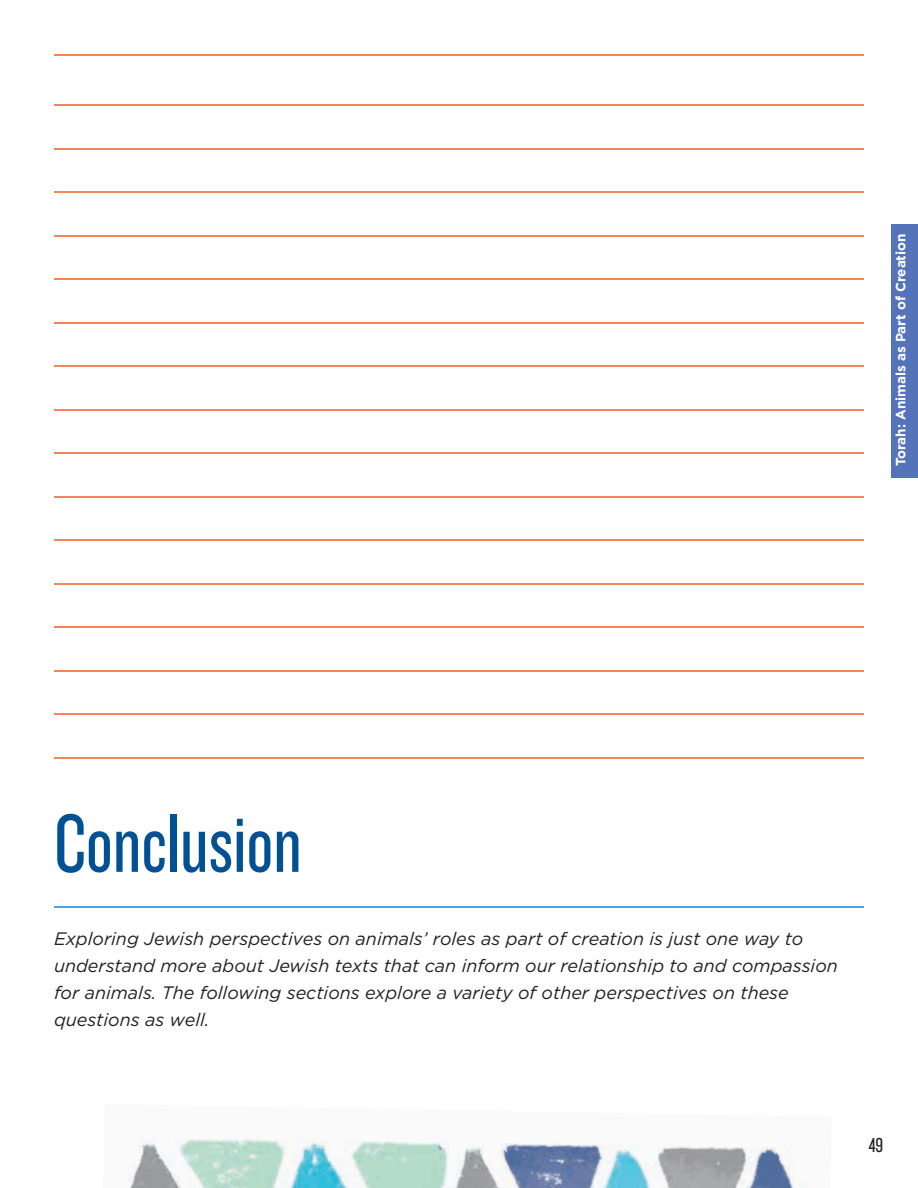
<style>
.page{position:relative;width:918px;height:1188px;background:#fff}
.page>*{position:absolute;margin:0;border:0;box-sizing:border-box;transform-origin:0 0}
.t1{font:85.65px "Knockout HTF28 Junior Featherwt";color:#005193}
.t2{font:21px "Knockout HTF28 Junior Featherwt";color:#231f20}
.t3{font:italic 18px/27px "Gotham";color:#231f20}
.t4{font:700 13.5px "Gotham";color:#fff}
</style>
<div class="page">
<hr style="left:54px;top:148px;width:810px;height:1px;background:#f5855b">
<hr style="left:54px;top:409px;width:810px;height:1px;background:#f5855b">
<hr style="left:54px;top:365px;width:810px;height:2px;background:#f5855b">
<hr style="left:54px;top:626px;width:810px;height:2px;background:#f5855b">
<hr style="left:54px;top:104px;width:810px;height:2px;background:#f5855b">
<hr style="left:54px;top:54px;width:810px;height:2px;background:#f5855b">
<hr style="left:54px;top:906px;width:810px;height:2px;background:#52a1d8">
<hr style="left:54px;top:191px;width:810px;height:2px;background:#f5855b">
<hr style="left:54px;top:452px;width:810px;height:2px;background:#f5855b">
<hr style="left:54px;top:235px;width:810px;height:1px;background:#f5855b">
<hr style="left:54px;top:496px;width:810px;height:1px;background:#f5855b">
<hr style="left:54px;top:670px;width:810px;height:1px;background:#f5855b">
<hr style="left:54px;top:278px;width:810px;height:2px;background:#f5855b">
<hr style="left:54px;top:539px;width:810px;height:2px;background:#f5855b">
<hr style="left:54px;top:713px;width:810px;height:2px;background:#f5855b">
<hr style="left:54px;top:322px;width:810px;height:1px;background:#f5855b">
<hr style="left:54px;top:583px;width:810px;height:1px;background:#f5855b">
<hr style="left:54px;top:757px;width:810px;height:1px;background:#f5855b">
<img style="left:128px;top:1138px;width:680px;height:50px">
<div style="left:891px;top:224px;width:27px;height:253px;background:#5573b8"></div>
<p class="t4" style="left:893px;top:466px;width:234px;rotate:-90deg">Torah: Animals as Part of Creation</p>
<h1 class="t1" style="left:54px;top:801px;width:249px">Conclusion</h1>
<p class="t3" style="left:54px;top:925px;width:785px">Exploring Jewish perspectives on animals’ roles as part of creation is just one way to understand more about Jewish texts that can inform our relationship to and compassion for animals. The following sections explore a variety of other perspectives on these questions as well.</p>
<p class="t2" style="left:869px;top:1135px;width:16px">49</p>
</div>
